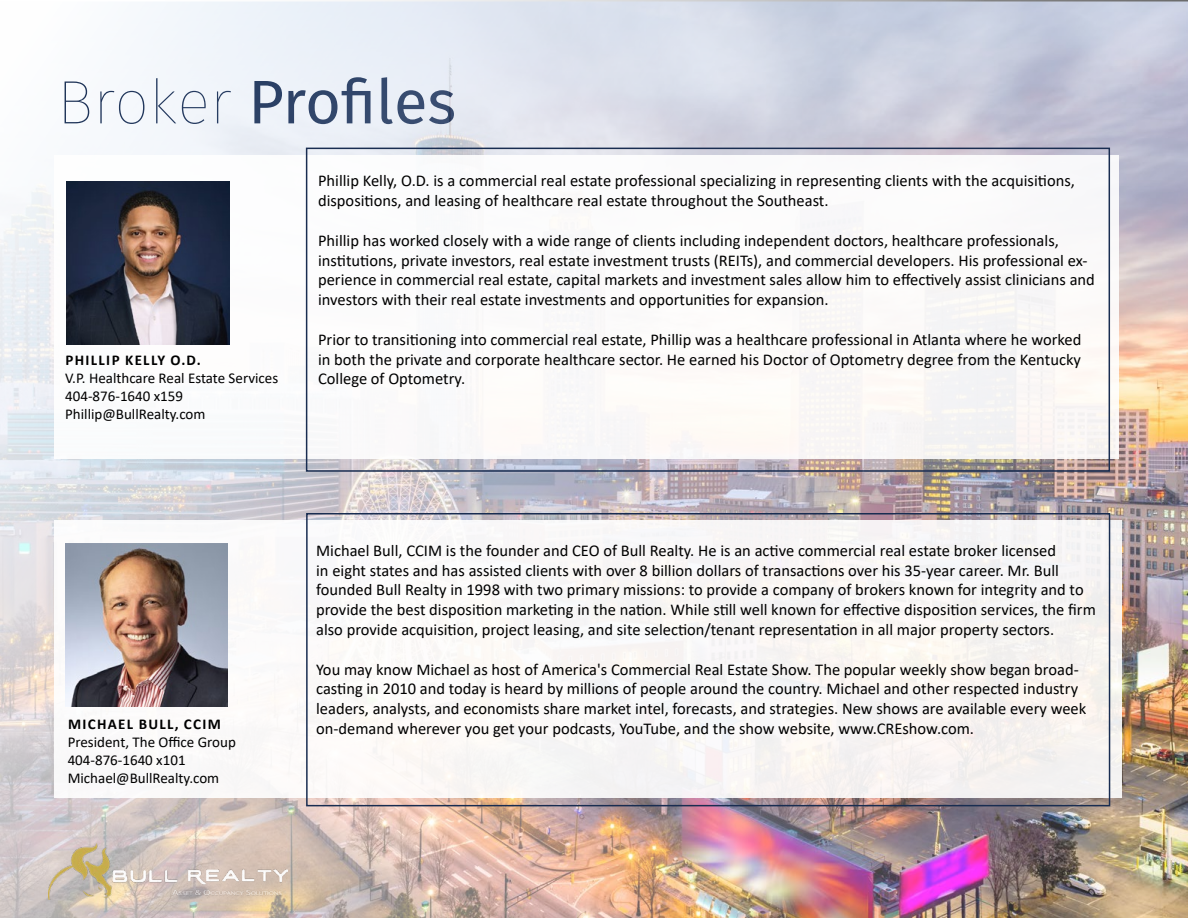
<style>
.page{position:relative;width:1188px;height:918px;background:#fff}
.page>*{position:absolute;margin:0;border:0;box-sizing:border-box;transform-origin:0 0}
.t1{font:61.5px "Fira Sans";letter-spacing:-.005em;color:#192d51}
.t2{font:16.5px/19.8px "Calibri";color:#000}
.t3{font:15px/18px "Calibri";color:#000}
.t4{font:700 15px "Calibri";letter-spacing:.09em;color:#000}
.s1{font-weight:100}
</style>
<div class="page">
<img style="left:0;top:0;width:1188px;height:918px">
<img style="left:48px;top:844px;width:239px;height:56px">
<div style="left:54px;top:520px;width:1067px;height:278px;background:#f9f7f6"></div>
<div style="left:306px;top:513px;width:804px;height:293px;border:2px solid #192d51"></div>
<img style="left:66px;top:543px;width:161px;height:164px">
<div style="left:54px;top:156px;width:1064px;height:303px;background:#fff"></div>
<div style="left:306px;top:148px;width:804px;height:324px;border:2px solid #192d51"></div>
<img style="left:67px;top:182px;width:163px;height:162px">
<h1 class="t1" style="left:57px;top:55px;width:401px"><span class="s1">Broker</span> Profiles</h1>
<p class="t4" style="left:66px;top:349px;width:137px">PHILLIP KELLY O.D.</p>
<p class="t3" style="left:65px;top:368px;width:215px">V.P. Healthcare Real Estate Services<br>404-876-1640 x159<br>Phillip@BullRealty.com</p>
<p class="t2" style="left:318px;top:171px;width:758px">Phillip Kelly, O.D. is a commercial real estate professional specializing in representing clients with the acquisitions, dispositions, and leasing of healthcare real estate throughout the Southeast.</p>
<p class="t2" style="left:318px;top:230px;width:778px">Phillip has worked closely with a wide range of clients including independent doctors, healthcare professionals, institutions, private investors, real estate investment trusts (REITs), and commercial developers. His professional ex&shy;perience in commercial real estate, capital markets and investment sales allow him to effectively assist clinicians and investors with their real estate investments and opportunities for expansion.</p>
<p class="t2" style="left:318px;top:329px;width:765px;text-align:justify">Prior to transitioning into commercial real estate, Phillip was a healthcare professional in Atlanta where he worked in both the private and corporate healthcare sector. He earned his Doctor of Optometry degree from the Kentucky College of Optometry.</p>
<p class="t4" style="left:68px;top:713px;width:154px">MICHAEL BULL, CCIM</p>
<p class="t3" style="left:68px;top:732px;width:170px">President, The Office Group<br>404-876-1640 x101<br>Michael@BullRealty.com</p>
<p class="t2" style="left:316px;top:540px;width:781px">Michael Bull, CCIM is the founder and CEO of Bull Realty. He is an active commercial real estate broker licensed<br>in eight states and has assisted clients with over 8 billion dollars of transactions over his 35-year career. Mr. Bull founded Bull Realty in 1998 with two primary missions: to provide a company of brokers known for integrity and to provide the best disposition marketing in the nation. While still well known for effective disposition services, the firm also provide acquisition, project leasing, and site selection/tenant representation in all major property sectors.</p>
<p class="t2" style="left:316px;top:659px;width:772px">You may know Michael as host of America's Commercial Real Estate Show. The popular weekly show began broad&shy;casting in 2010 and today is heard by millions of people around the country. Michael and other respected industry leaders, analysts, and economists share market intel, forecasts, and strategies. New shows are available every week on-demand wherever you get your podcasts, YouTube, and the show website, www.CREshow.com.</p>
</div>
